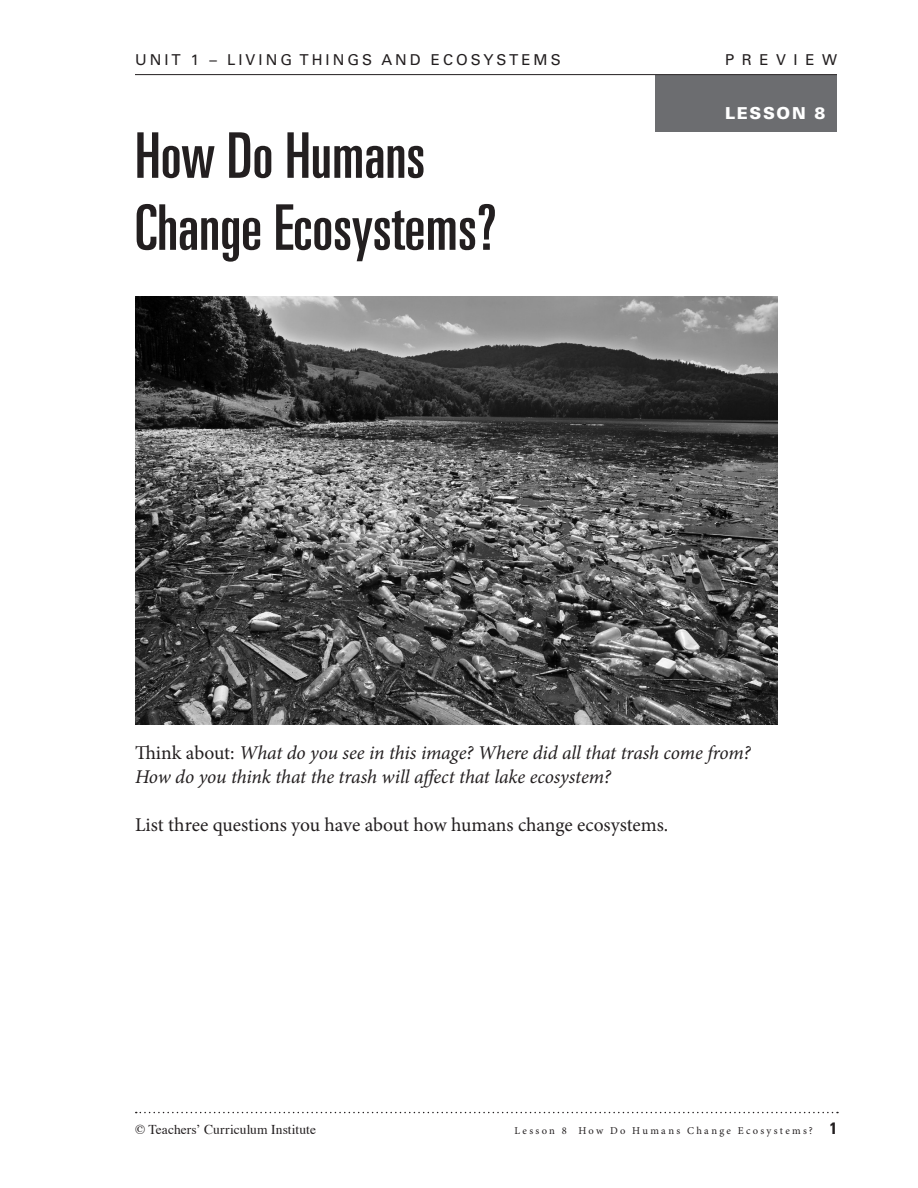
<style>
.page{position:relative;width:918px;height:1188px;background:#fff}
.page>*{position:absolute;margin:0;border:0;box-sizing:border-box;transform-origin:0 0}
.t1{font:ultra-condensed 63px/72px "Univers LT Std";color:#231f20}
.t2{font:italic 19.5px/24px "Minion Pro";letter-spacing:-.01em;color:#231f20}
.t3{font:19.5px "Minion Pro";letter-spacing:-.005em;color:#231f20}
.t4{font:900 16.5px "Univers LT Std";letter-spacing:.1em;color:#fff}
.t5{font:15px "Univers LT Std";letter-spacing:.2em;color:#231f20}
.t6{font:15px "Univers LT Std";letter-spacing:.5em;color:#231f20}
.t7{font:13.5px "Times";letter-spacing:.01em;color:#231f20}
.t8{font:10.5px "Minion Pro";letter-spacing:.22em;color:#231f20}
.s1{font-style:normal}
.s2{font-family:"Univers LT Std";font-weight:700;font-stretch:condensed;font-size:16.5px}
</style>
<div class="page">
<div style="left:655px;top:75px;width:182px;height:57px;background:#6c6d70"></div>
<hr style="left:135px;top:74px;width:702px;height:1px;background:#231f20">
<svg style="left:136px;top:1112px;width:702px;height:1px"></svg>
<img style="left:135px;top:297px;width:642px;height:428px">
<p class="t5" style="left:135px;top:51px;width:427px">UNIT 1 – LIVING THINGS AND ECOSYSTEMS</p>
<p class="t6" style="left:725px;top:51px;width:113px">PREVIEW</p>
<h1 class="t1" style="left:135px;top:119px;width:363px">How Do Humans<br>Change Ecosystems?</h1>
<p class="t4" style="left:725px;top:102px;width:102px">LESSON 8</p>
<p class="t2" style="left:135px;top:741px;width:617px"><span class="s1">Think about:</span> What do you see in this image? Where did all that trash come from?<br>How do you think that the trash will affect that lake ecosystem?</p>
<p class="t3" style="left:135px;top:812px;width:535px">List three questions you have about how humans change ecosystems.</p>
<p class="t7" style="left:135px;top:1117px;width:183px">© Teachers’ Curriculum Institute</p>
<p class="t8" style="left:515px;top:1124px;width:324px">Lesson 8 How Do Humans Change Ecosystems? <span class="s2">1</span></p>
</div>
